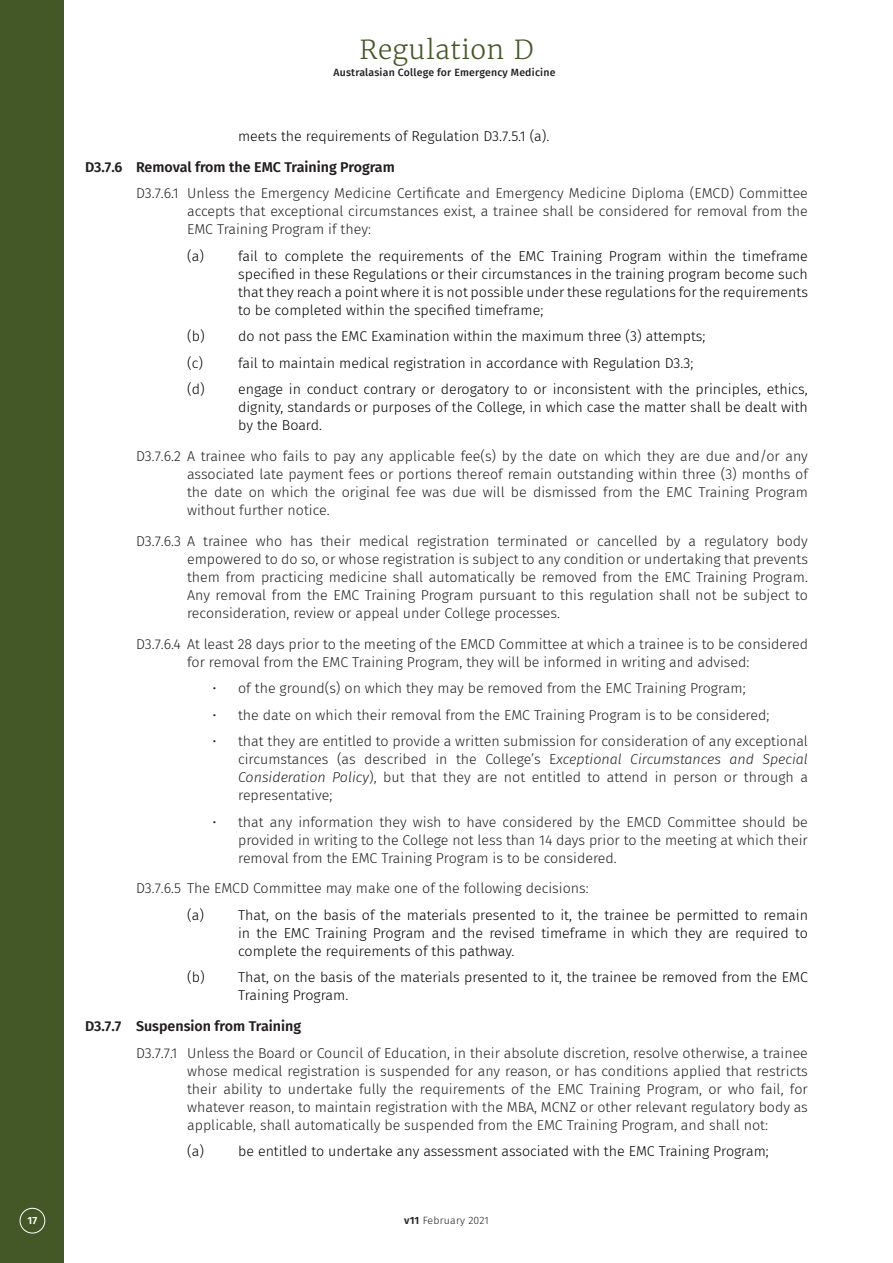
<style>
.page{position:relative;width:893px;height:1263px;background:#fff}
.page>*{position:absolute;margin:0;border:0;box-sizing:border-box;transform-origin:0 0}
.t1{font:300 26.1px "Merriweather";letter-spacing:.02em;color:#445727}
.Regulation_4_Body{font:300 14.25px/18px "Fira Sans";color:#231f20;text-align:justify}
.Regulation_4_Alpha{font:300 14.25px/18px "Fira Sans";color:#000;text-align:justify}
.Regulation_3_Heading{font:600 14.25px "Fira Sans";color:#231f20}
.t2{font:500 10.5px "Fira Sans";letter-spacing:.02em;color:#231f20}
.t3{font:300 10.5px "Fira Sans";letter-spacing:.02em;color:#231f20}
.t4{font:600 10.5px "Fira Sans";color:#fff}
.s1{font-style:italic}
.s2{font-weight:600}
</style>
<div class="page">
<div style="left:0;top:0;width:64px;height:1263px;background:#445727"></div>
<div style="left:20px;top:1208px;width:25px;height:25px;border:1px solid #fff;border-radius:50%"></div>
<h1 class="t1" style="left:359px;top:34px;width:175px">Regulation D</h1>
<p class="t2" style="left:333px;top:63px;width:223px">Australasian College for Emergency Medicine</p>
<p class="Regulation_4_Alpha" style="left:238px;top:127px;width:313px">meets the requirements of Regulation D3.7.5.1 (a).</p>
<p class="Regulation_3_Heading" style="left:85px;top:155px;width:311px">D3.7.6 Removal from the EMC Training Program</p>
<p class="Regulation_4_Body" style="left:187px;top:184px;width:622px;text-indent:-51px">D3.7.6.1 Unless the Emergency Medicine Certificate and Emergency Medicine Diploma (EMCD) Committee accepts that exceptional circumstances exist, a trainee shall be considered for removal from the EMC Training Program if they:</p>
<p class="Regulation_4_Alpha" style="left:238px;top:247px;width:571px;text-indent:-51px">(a) fail to complete the requirements of the EMC Training Program within the timeframe specified in these Regulations or their circumstances in the training program become such that they reach a point where it is not possible under these regulations for the requirements to be completed within the specified timeframe;</p>
<p class="Regulation_4_Alpha" style="left:187px;top:327px;width:520px">(b) do not pass the EMC Examination within the maximum three (3) attempts;</p>
<p class="Regulation_4_Alpha" style="left:187px;top:354px;width:17px">(c)</p>
<p class="Regulation_4_Alpha" style="left:238px;top:354px;width:457px">fail to maintain medical registration in accordance with Regulation D3.3;</p>
<p class="Regulation_4_Alpha" style="left:238px;top:380px;width:571px;text-indent:-51px">(d) engage in conduct contrary or derogatory to or inconsistent with the principles, ethics, dignity, standards or purposes of the College, in which case the matter shall be dealt with by the Board.</p>
<p class="Regulation_4_Body" style="left:187px;top:447px;width:622px;text-indent:-51px">D3.7.6.2 A trainee who fails to pay any applicable fee(s) by the date on which they are due and/or any associated late payment fees or portions thereof remain outstanding within three (3) months of the date on which the original fee was due will be dismissed from the EMC Training Program without further notice.</p>
<p class="Regulation_4_Body" style="left:187px;top:532px;width:622px;text-indent:-51px">D3.7.6.3 A trainee who has their medical registration terminated or cancelled by a regulatory body empowered to do so, or whose registration is subject to any condition or undertaking that prevents them from practicing medicine shall automatically be removed from the EMC Training Program.<br>Any removal from the EMC Training Program pursuant to this regulation shall not be subject to reconsideration, review or appeal under College processes.</p>
<p class="Regulation_4_Body" style="left:136px;top:634px;width:673px;text-align:center">D3.7.6.4 At least 28 days prior to the meeting of the EMCD Committee at which a trainee is to be considered for removal from the EMC Training Program, they will be informed in writing and advised:</p>
<p class="Regulation_4_Body" style="left:213px;top:679px;width:535px">• of the ground(s) on which they may be removed from the EMC Training Program;</p>
<p class="Regulation_4_Body" style="left:213px;top:705px;width:558px">• the date on which their removal from the EMC Training Program is to be considered;</p>
<p class="Regulation_4_Body" style="left:238px;top:732px;width:571px;text-indent:-26px">• that they are entitled to provide a written submission for consideration of any exceptional circumstances (as described in the College’s E<span class="s1">xceptional Circumstances and Special Consideration Policy</span>), but that they are not entitled to attend in person or through a representative;</p>
<p class="Regulation_4_Body" style="left:238px;top:812px;width:571px;text-indent:-26px">• that any information they wish to have considered by the EMCD Committee should be provided in writing to the College not less than 14 days prior to the meeting at which their removal from the EMC Training Program is to be considered.</p>
<p class="Regulation_4_Body" style="left:136px;top:879px;width:454px">D3.7.6.5 The EMCD Committee may make one of the following decisions:</p>
<p class="Regulation_4_Alpha" style="left:238px;top:906px;width:571px;text-indent:-51px">(a) That, on the basis of the materials presented to it, the trainee be permitted to remain in the EMC Training Program and the revised timeframe in which they are required to complete the requirements of this pathway.</p>
<p class="Regulation_4_Alpha" style="left:238px;top:968px;width:571px;text-indent:-51px">(b) That, on the basis of the materials presented to it, the trainee be removed from the EMC<br>Training Program.</p>
<p class="Regulation_3_Heading" style="left:85px;top:1014px;width:218px">D3.7.7 Suspension from Training</p>
<p class="Regulation_4_Body" style="left:187px;top:1043px;width:622px;text-indent:-51px">D3.7.7.1 Unless the Board or Council of Education, in their absolute discretion, resolve otherwise, a trainee whose medical registration is suspended for any reason, or has conditions applied that restricts their ability to undertake fully the requirements of the EMC Training Program, or who fail, for whatever reason, to maintain registration with the MBA, MCNZ or other relevant regulatory body as applicable, shall automatically be suspended from the EMC Training Program, and shall not:</p>
<p class="Regulation_4_Alpha" style="left:187px;top:1142px;width:583px">(a) be entitled to undertake any assessment associated with the EMC Training Program;</p>
<p class="t4" style="left:28px;top:1212px;width:11px">17</p>
<p class="t3" style="left:404px;top:1213px;width:86px"><span class="s2">v11</span> February 2021</p>
</div>
